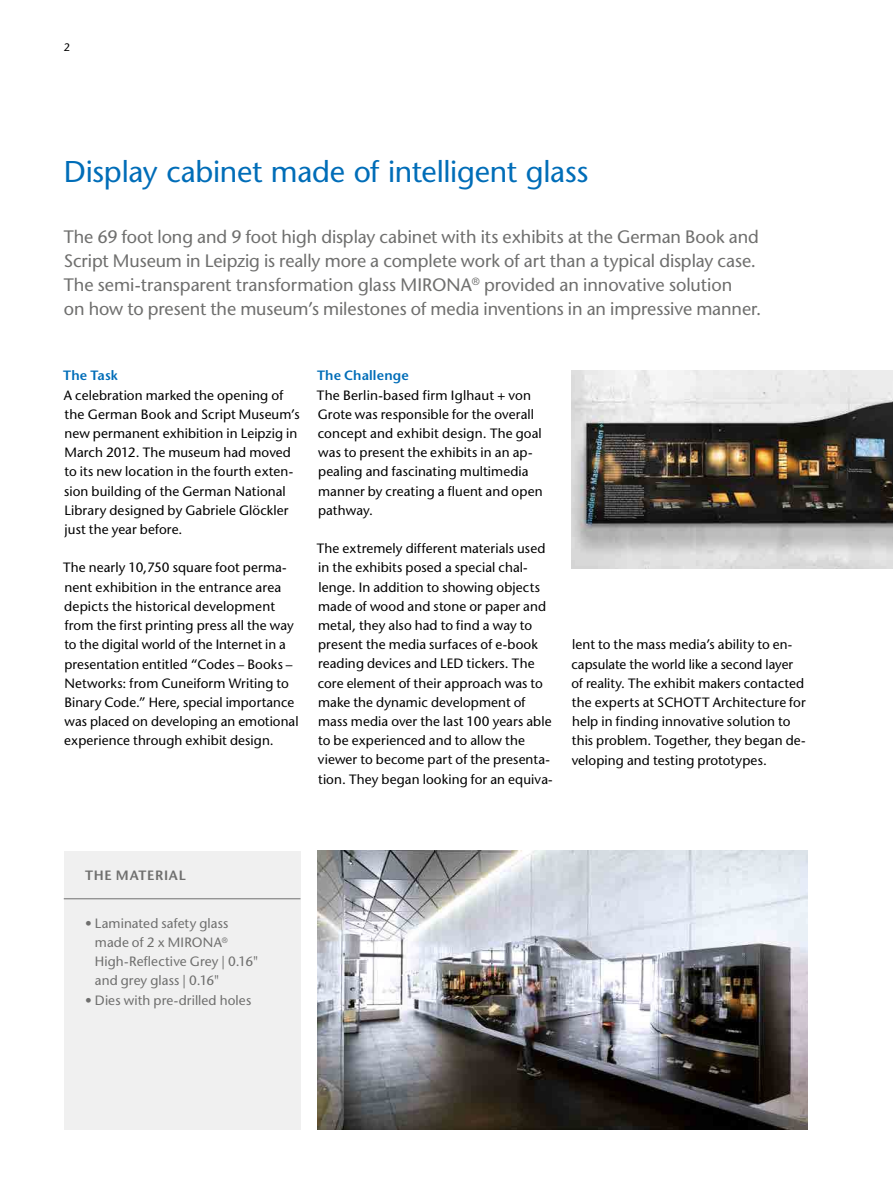
<style>
.page{position:relative;width:893px;height:1191px;background:#fff}
.page>*{position:absolute;margin:0;border:0;box-sizing:border-box;transform-origin:0 0}
.t1{font:500 30px "Stone Sans Std";letter-spacing:-.01em;color:#006db8}
.t2{font:500 18px/24px "Stone Sans Std";letter-spacing:-.005em;color:#6f6f6e}
.t3{font:500 13.5px/19.2px "Stone Sans Std";letter-spacing:.01em;color:#000}
.t4{font:500 13.5px/19.2px "Stone Sans Std";letter-spacing:.005em;color:#6f6f6e}
.t5{font:600 13.5px "Stone Sans Std";letter-spacing:.01em;color:#006db8}
.t6{font:600 13.5px "Stone Sans Std";letter-spacing:.055em;color:#6f6f6e}
.t7{font:500 10.8px "Stone Sans Std";color:#000}
</style>
<div class="page">
<img style="left:571px;top:371px;width:322px;height:197px">
<img style="left:317px;top:851px;width:491px;height:278px">
<div style="left:64px;top:851px;width:236px;height:278px;background:#f0f0f0"></div>
<hr style="left:64px;top:898px;width:236px;height:1px;background:#6f6f6e">
<p class="t7" style="left:64px;top:40px;width:8px">2</p>
<h1 class="t1" style="left:64px;top:153px;width:526px">Display cabinet made of intelligent glass</h1>
<p class="t2" style="left:64px;top:225px;width:699px">The 69 foot long and 9 foot high display cabinet with its exhibits at the German Book and Script Museum in Leipzig is really more a complete work of art than a typical display case.<br>The semi-transparent transformation glass MIRONA<sup>®</sup> provided an innovative solution<br>on how to present the museum’s milestones of media inventions in an impressive manner.</p>
<p class="t5" style="left:63px;top:367px;width:56px">The Task</p>
<p class="t3" style="left:64px;top:385px;width:237px">A celebration marked the opening of the German Book and Script Museum’s new permanent exhibition in Leipzig in March 2012. The museum had moved to its new location in the fourth exten&shy;sion building of the German National Library designed by Gabriele Glöckler just the year before.</p>
<p class="t3" style="left:63px;top:558px;width:237px">The nearly 10,750 square foot perma&shy;nent exhibition in the entrance area depicts the historical development from the first printing press all the way to the digital world of the Internet in a presentation entitled “Codes – Books – Networks: from Cuneiform Writing to Binary Code.” Here, special importance was placed on developing an emotional experience through exhibit design.</p>
<p class="t5" style="left:317px;top:367px;width:93px">The Challenge</p>
<p class="t3" style="left:317px;top:385px;width:227px">The Berlin-based firm Iglhaut + von<br>Grote was responsible for the overall concept and exhibit design. The goal was to present the exhibits in an ap&shy;pealing and fascinating multimedia manner by creating a fluent and open pathway.</p>
<p class="t3" style="left:317px;top:539px;width:237px">The extremely different materials used in the exhibits posed a special chal&shy;lenge. In addition to showing objects made of wood and stone or paper and metal, they also had to find a way to present the media surfaces of e-book reading devices and LED tickers. The core element of their approach was to make the dynamic development of mass media over the last 100 years able to be experienced and to allow the viewer to become part of the presenta&shy;tion. They began looking for an equiva-</p>
<p class="t3" style="left:571px;top:635px;width:236px">lent to the mass media’s ability to en&shy;capsulate the world like a second layer of reality. The exhibit makers contacted the experts at SCHOTT Architecture for help in finding innovative solution to this problem. Together, they began de&shy;veloping and testing prototypes.</p>
<p class="t6" style="left:85px;top:867px;width:102px">THE MATERIAL</p>
<p class="t4" style="left:95px;top:913px;width:165px;text-indent:-10px">• Laminated safety glass made of 2 x MIRONA<sup>®<br></sup>High-Reflective Grey | 0.16" and grey glass | 0.16"</p>
<p class="t4" style="left:85px;top:990px;width:168px">• Dies with pre-drilled holes</p>
</div>
